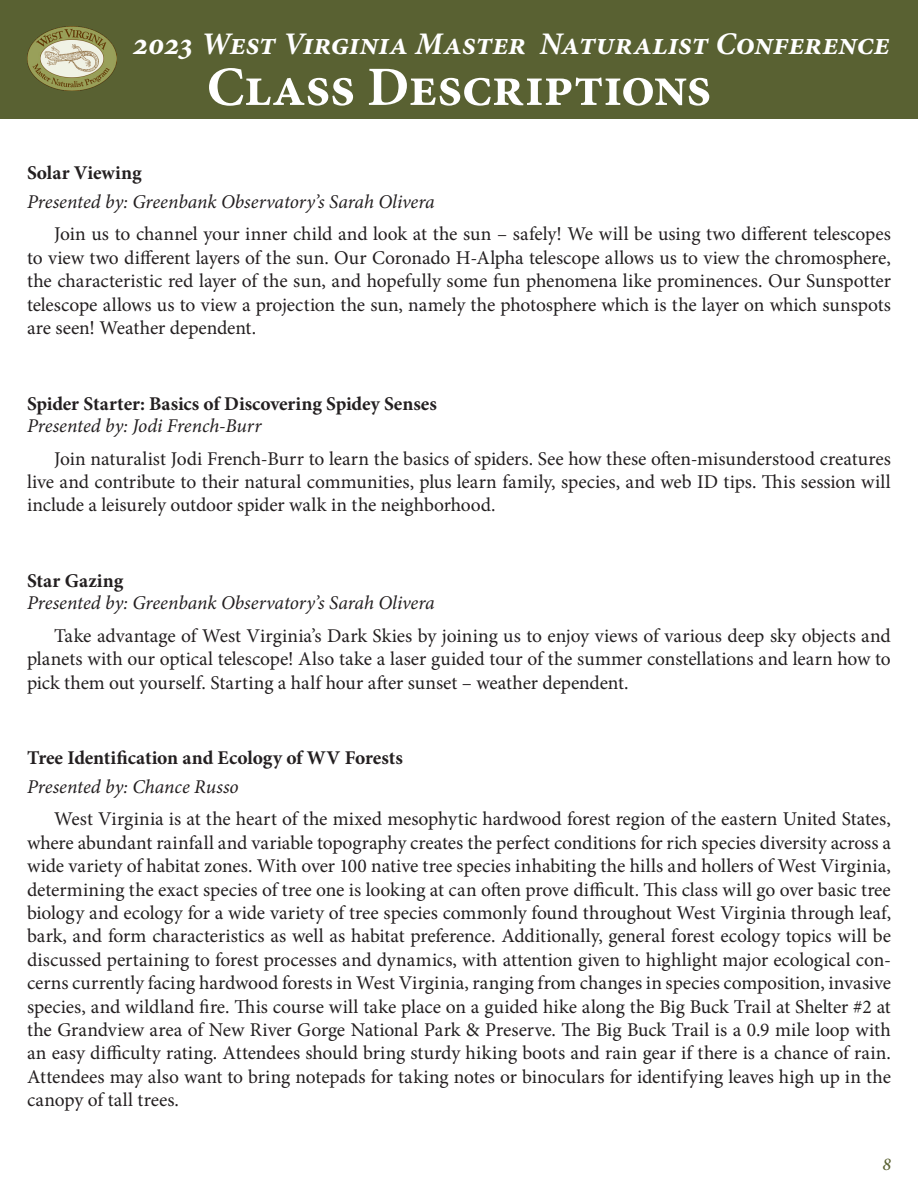
<style>
.page{position:relative;width:918px;height:1188px;background:#fff}
.page>*{position:absolute;margin:0;border:0;box-sizing:border-box;transform-origin:0 0}
.t1{font:700 55.5px "Minion Pro";letter-spacing:-.01em;color:#fff}
.t2{font:italic 700 31.5px "Minion Pro";letter-spacing:-.01em;color:#fff}
.t3{font:19.5px/23.4px "Minion Pro";color:#231f20;text-align:justify}
.t4{font:italic 19.5px "Minion Pro";color:#231f20}
.t5{font:700 19.5px "Minion Pro";letter-spacing:-.01em;color:#231f20}
.t6{font:italic 500 18px "Minion Pro";color:#596132}
</style>
<div class="page">
<div style="left:0;top:0;width:918px;height:119px;background:#596132"></div>
<img style="left:27px;top:27px;width:90px;height:64px">
<p class="t2" style="left:133px;top:22px;width:759px">2023 West Virginia Master Naturalist Conference</p>
<p class="t1" style="left:207px;top:48px;width:506px">Class Descriptions</p>
<p class="t5" style="left:27px;top:159px;width:116px">Solar Viewing</p>
<p class="t4" style="left:27px;top:188px;width:409px">Presented by: Greenbank Observatory’s Sarah Olivera</p>
<p class="t3" style="left:27px;top:222px;width:866px;text-indent:27px">Join us to channel your inner child and look at the sun – safely! We will be using two different telescopes to view two different layers of the sun. Our Coronado H-Alpha telescope allows us to view the chromosphere, the characteristic red layer of the sun, and hopefully some fun phenomena like prominences. Our Sunspotter telescope allows us to view a projection the sun, namely the photosphere which is the layer on which sunspots are seen! Weather dependent.</p>
<p class="t5" style="left:27px;top:390px;width:411px">Spider Starter: Basics of Discovering Spidey Senses</p>
<p class="t3" style="left:27px;top:447px;width:865px;text-indent:27px">Join naturalist Jodi French-Burr to learn the basics of spiders. See how these often-misunderstood creatures live and contribute to their natural communities, plus learn family, species, and web ID tips. This session will include a leisurely outdoor spider walk in the neighborhood.</p>
<p class="t4" style="left:27px;top:413px;width:237px">Presented by: Jodi French-Burr</p>
<p class="t5" style="left:27px;top:567px;width:98px">Star Gazing</p>
<p class="t3" style="left:27px;top:624px;width:865px;text-indent:27px">Take advantage of West Virginia’s Dark Skies by joining us to enjoy views of various deep sky objects and planets with our optical telescope! Also take a laser guided tour of the summer constellations and learn how to pick them out yourself. Starting a half hour after sunset – weather dependent.</p>
<p class="t4" style="left:27px;top:590px;width:409px">Presented by: Greenbank Observatory’s Sarah Olivera</p>
<p class="t5" style="left:27px;top:744px;width:377px">Tree Identification and Ecology of WV Forests</p>
<p class="t4" style="left:27px;top:773px;width:213px">Presented by: Chance Russo</p>
<p class="t3" style="left:27px;top:808px;width:866px;text-indent:27px">West Virginia is at the heart of the mixed mesophytic hardwood forest region of the eastern United States, where abundant rainfall and variable topography creates the perfect conditions for rich species diversity across a wide variety of habitat zones. With over 100 native tree species inhabiting the hills and hollers of West Virginia, determining the exact species of tree one is looking at can often prove difficult. This class will go over basic tree biology and ecology for a wide variety of tree species commonly found throughout West Virginia through leaf, bark, and form characteristics as well as habitat preference. Additionally, general forest ecology topics will be discussed pertaining to forest processes and dynamics, with attention given to highlight major ecological con&shy;cerns currently facing hardwood forests in West Virginia, ranging from changes in species composition, invasive species, and wildland fire. This course will take place on a guided hike along the Big Buck Trail at Shelter #2 at the Grandview area of New River Gorge National Park &amp; Preserve. The Big Buck Trail is a 0.9 mile loop with an easy difficulty rating. Attendees should bring sturdy hiking boots and rain gear if there is a chance of rain.<br>Attendees may also want to bring notepads for taking notes or binoculars for identifying leaves high up in the canopy of tall trees.</p>
<p class="t6" style="left:882px;top:1152px;width:10px">8</p>
</div>
